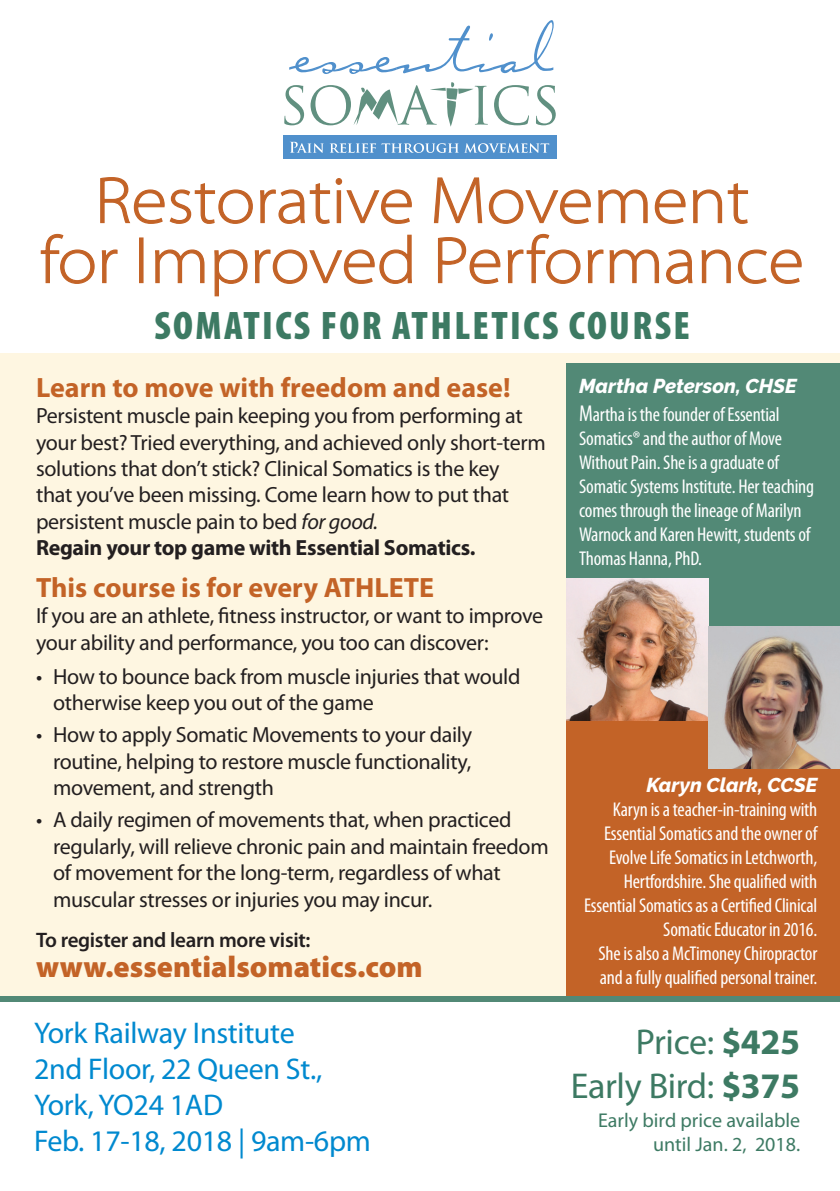
<style>
.page{position:relative;width:840px;height:1191px;background:#fff}
.page>*{position:absolute;margin:0;border:0;box-sizing:border-box;transform-origin:0 0}
.t1{font:300 semi-expanded 66px/60px "Myriad Pro";color:#c36327;text-align:center}
.t2{font:900 condensed 40px "Myriad Pro";letter-spacing:.06em;color:#3d7a63}
.t3{font:36px/43.2px "Myriad Pro";letter-spacing:-.01em;color:#3d7a63;text-align:right}
.t4{font:30px/36px "Myriad Pro";letter-spacing:-.01em;color:#0089cf}
.t5{font:900 30px "Myriad Pro";color:#c36327}
.t6{font:700 28px "Myriad Pro";color:#c36327}
.t7{font:22px/26.4px "Myriad Pro";letter-spacing:-.015em;color:#231f20}
.t8{font:600 21px "Myriad Pro";letter-spacing:-.015em;color:#231f20}
.t9{font:condensed 20px/24px "Myriad Pro";letter-spacing:-.01em;color:#fff}
.t10{font:20px/24px "Myriad Pro";color:#3d7a63;text-align:right}
.t11{font:italic 800 20px "Raleway";color:#fff}
.s1{font-style:italic}
.s2{font-weight:700}
.s3{font-size:23px}
</style>
<div class="page">
<svg style="left:0;top:995px;width:839px;height:7px;background:#67917c"></svg>
<div style="left:0;top:363px;width:566px;height:632px;background:#fef6e1"></div>
<svg style="left:100px;top:177px;width:153px;height:47px"></svg>
<svg style="left:260px;top:183px;width:70px;height:41px"></svg>
<div style="left:336px;top:190px;width:5px;height:33px;border:1px solid #c36327"></div>
<div style="left:335px;top:178px;width:7px;height:7px;border:1px solid #c36327;border-radius:50%"></div>
<svg style="left:346px;top:189px;width:66px;height:35px"></svg>
<svg style="left:433px;top:177px;width:49px;height:47px"></svg>
<svg style="left:488px;top:189px;width:103px;height:35px"></svg>
<svg style="left:598px;top:189px;width:87px;height:35px"></svg>
<svg style="left:692px;top:183px;width:56px;height:41px"></svg>
<svg style="left:40px;top:233px;width:55px;height:51px"></svg>
<svg style="left:101px;top:249px;width:17px;height:35px"></svg>
<div style="left:139px;top:237px;width:4px;height:46px;border:1px solid #c36327"></div>
<svg style="left:155px;top:249px;width:50px;height:35px"></svg>
<svg style="left:214px;top:249px;width:34px;height:48px"></svg>
<svg style="left:254px;top:234px;width:158px;height:50px"></svg>
<svg style="left:438px;top:237px;width:62px;height:47px"></svg>
<svg style="left:507px;top:233px;width:152px;height:51px"></svg>
<svg style="left:666px;top:249px;width:27px;height:35px"></svg>
<svg style="left:701px;top:249px;width:30px;height:35px"></svg>
<svg style="left:737px;top:249px;width:64px;height:35px"></svg>
<div style="left:283px;top:136px;width:273px;height:23px;background:#5090cc"></div>
<svg style="left:284px;top:85px;width:20px;height:40px"></svg>
<svg style="left:310px;top:82px;width:177px;height:45px"></svg>
<svg style="left:494px;top:85px;width:34px;height:40px"></svg>
<svg style="left:536px;top:85px;width:19px;height:40px"></svg>
<svg style="left:289px;top:20px;width:264px;height:54px"></svg>
<svg style="left:290px;top:142px;width:33px;height:11px"></svg>
<svg style="left:330px;top:143px;width:128px;height:10px"></svg>
<svg style="left:464px;top:143px;width:85px;height:10px"></svg>
<div style="left:566px;top:363px;width:273px;height:632px;background:#528976"></div>
<div style="left:566px;top:717px;width:273px;height:278px;background:#c36327"></div>
<img style="left:566px;top:578px;width:142px;height:142px">
<img style="left:708px;top:626px;width:131px;height:142px">
<h1 class="t1" style="left:40px;top:171px;width:764px">Restorative Movement<br>for Improved Performance</h1>
<h2 class="t2" style="left:154px;top:303px;width:536px">SOMATICS FOR ATHLETICS COURSE</h2>
<p class="t6" style="left:36px;top:371px;width:476px">Learn to move with freedom and ease!</p>
<p class="t7" style="left:36px;top:403px;width:511px">Persistent muscle pain keeping you from performing at your best? Tried everything, and achieved only short-term solutions that don’t stick? Clinical Somatics is the key<br>that you’ve been missing. Come learn how to put that persistent muscle pain to bed <span class="s1">for good.<br></span><span class="s2">Regain your top game with Essential Somatics.</span></p>
<p class="t6" style="left:36px;top:571px;width:399px">This course is for every ATHLETE</p>
<p class="t7" style="left:36px;top:603px;width:508px">If you are an athlete, fitness instructor, or want to improve your ability and performance, you too can discover:</p>
<p class="t7" style="left:53px;top:663px;width:468px;text-indent:-17px">• How to bounce back from muscle injuries that would otherwise keep you out of the game</p>
<p class="t7" style="left:53px;top:722px;width:420px;text-align:justify;text-indent:-17px">• How to apply Somatic Movements to your daily routine, helping to restore muscle functionality, movement, and strength</p>
<p class="t7" style="left:53px;top:807px;width:497px;text-indent:-17px">• A daily regimen of movements that, when practiced regularly, will relieve chronic pain and maintain freedom of movement for the long-term, regardless of what muscular stresses or injuries you may incur.</p>
<p class="t8" style="left:36px;top:928px;width:276px">To register and learn more visit:</p>
<h3 class="t5" style="left:36px;top:949px;width:388px">www.essentialsomatics.com</h3>
<h3 class="t4" style="left:34px;top:1015px;width:338px">York Railway Institute<br>2nd Floor, 22 Queen St.,<br>York, YO24 1AD<br>Feb. 17-18, 2018 | 9am-6pm</h3>
<p class="t11" style="left:578px;top:374px;width:219px">Martha Peterson, CHSE</p>
<p class="t9" style="left:578px;top:402px;width:236px"><span class="s3">M</span>artha is the founder of Essential Somatics® and the author of Move Without Pain. She is a graduate of Somatic Systems Institute. Her teaching comes through the lineage of Marilyn Warnock and Karen Hewitt, students of Thomas Hanna, PhD.</p>
<p class="t11" style="left:646px;top:773px;width:172px">Karyn Clark, CCSE</p>
<p class="t9" style="left:583px;top:797px;width:234px;text-align:right">Karyn is a teacher-in-training with Essential Somatics and the owner of Evolve Life Somatics in Letchworth, Hertfordshire. She qualified with Essential Somatics as a Certified Clinical Somatic Educator in 2016.<br>She is also a McTimoney Chiropractor and a fully qualified personal trainer.</p>
<h3 class="t3" style="left:570px;top:1021px;width:231px">Price: <span class="s2">$425<br></span>Early Bird: <span class="s2">$375</span></h3>
<p class="t10" style="left:597px;top:1109px;width:203px">Early bird price available until Jan. 2, 2018.</p>
</div>
